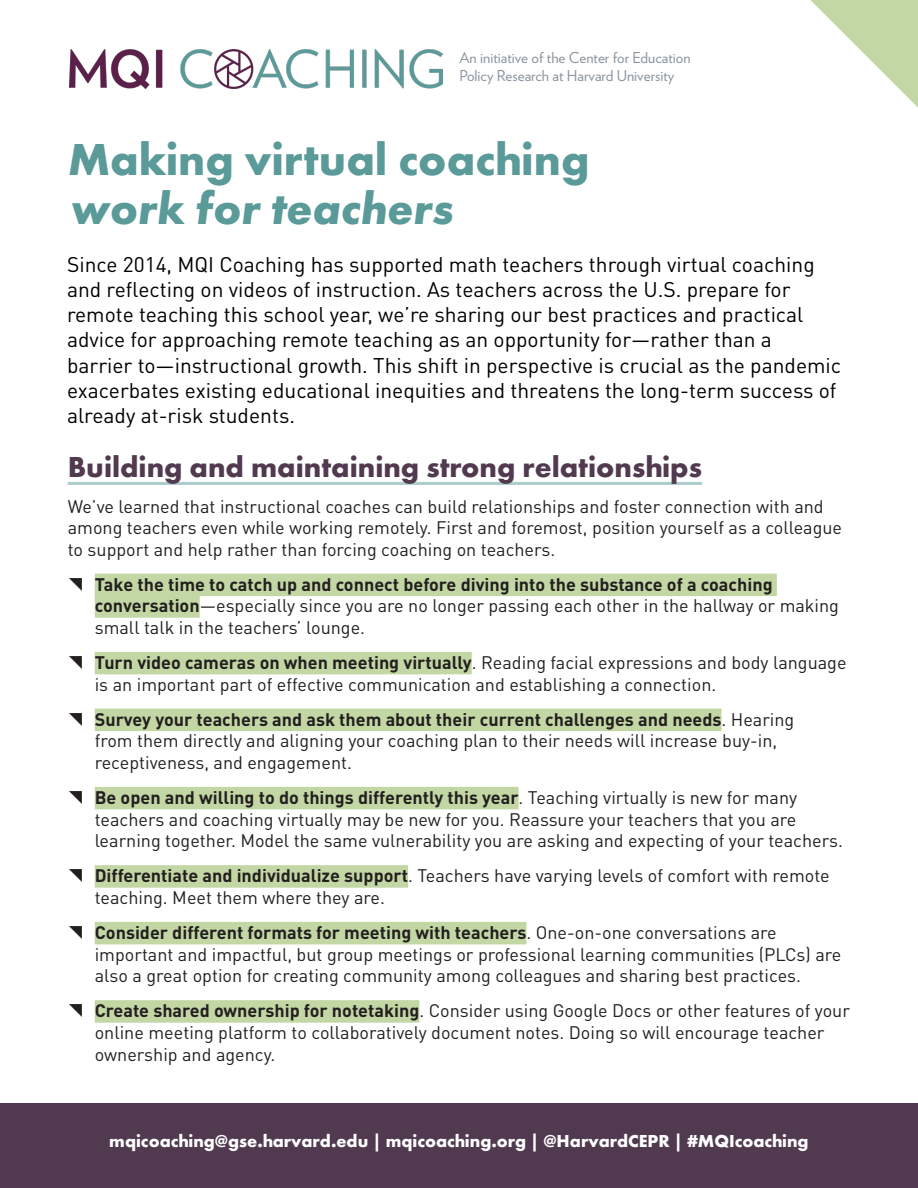
<style>
.page{position:relative;width:918px;height:1188px;background:#fff}
.page>*{position:absolute;margin:0;border:0;box-sizing:border-box;transform-origin:0 0}
.t1{font:700 46.5px "Futura PT";color:#5a9a98}
.t2{font:italic 700 46.5px "Futura PT";color:#5a9a98}
.t3{font:700 30px "Futura PT";color:#513a4f}
.t4{font:21px/25.2px "DIN Pro";color:#000}
.t5{font:18px/21.6px "DIN Pro";color:#231f20}
.t6{font:700 18px "Futura PT";color:#fff}
.t7{font:15px/18px "Verlag";color:#8996a0}
.s1{font-weight:700}
</style>
<div class="page">
<svg style="left:810px;top:0;width:108px;height:108px"></svg>
<hr style="left:68px;top:482px;width:634px;height:3px;background:#accdcb">
<div style="left:95px;top:574px;width:682px;height:22px;background:#c3d7a4"></div>
<div style="left:95px;top:595px;width:105px;height:23px;background:#c3d7a4"></div>
<div style="left:95px;top:652px;width:377px;height:22px;background:#c3d7a4"></div>
<div style="left:95px;top:709px;width:627px;height:22px;background:#c3d7a4"></div>
<div style="left:95px;top:787px;width:424px;height:22px;background:#c3d7a4"></div>
<div style="left:95px;top:865px;width:313px;height:23px;background:#c3d7a4"></div>
<div style="left:95px;top:922px;width:431px;height:22px;background:#c3d7a4"></div>
<div style="left:95px;top:1000px;width:324px;height:23px;background:#c3d7a4"></div>
<div style="left:0;top:1104px;width:918px;height:84px;background:#513a4f"></div>
<img style="left:69px;top:50px;width:373px;height:39px">
<p class="t7" style="left:459px;top:48px;width:233px">An initiative of the Center for Education<br>Policy Research at Harvard University</p>
<p class="t1" style="left:68px;top:129px;width:523px">Making virtual coaching</p>
<p class="t2" style="left:71px;top:180px;width:384px">work for teachers</p>
<p class="t4" style="left:67px;top:251px;width:776px">Since 2014, MQI Coaching has supported math teachers through virtual coaching and reflecting on videos of instruction. As teachers across the U.S. prepare for remote teaching this school year, we’re sharing our best practices and practical advice for approaching remote teaching as an opportunity for—rather than a barrier to—instructional growth. This shift in perspective is crucial as the pandemic exacerbates existing educational inequities and threatens the long-term success of already at-risk students.</p>
<p class="t3" style="left:68px;top:448px;width:636px">Building and maintaining strong relationships</p>
<p class="t5" style="left:68px;top:495px;width:776px">We’ve learned that instructional coaches can build relationships and foster connection with and among teachers even while working remotely. First and foremost, position yourself as a colleague to support and help rather than forcing coaching on teachers.</p>
<p class="t5" style="left:95px;top:573px;width:746px"><span class="s1">Take the time to catch up and connect before diving into the substance of a coaching conversation</span>—especially since you are no longer passing each other in the hallway or making small talk in the teachers’ lounge.</p>
<p class="t5" style="left:95px;top:651px;width:753px"><span class="s1">Turn video cameras on when meeting virtually</span>. Reading facial expressions and body language is an important part of effective communication and establishing a connection.</p>
<p class="t5" style="left:95px;top:708px;width:701px"><span class="s1">Survey your teachers and ask them about their current challenges and needs</span>. Hearing from them directly and aligning your coaching plan to their needs will increase buy-in, receptiveness, and engagement.</p>
<p class="t5" style="left:95px;top:786px;width:750px"><span class="s1">Be open and willing to do things differently this year</span>. Teaching virtually is new for many teachers and coaching virtually may be new for you. Reassure your teachers that you are learning together. Model the same vulnerability you are asking and expecting of your teachers.</p>
<p class="t5" style="left:95px;top:864px;width:737px"><span class="s1">Differentiate and individualize support</span>. Teachers have varying levels of comfort with remote teaching. Meet them where they are.</p>
<p class="t5" style="left:95px;top:921px;width:748px"><span class="s1">Consider different formats for meeting with teachers</span>. One-on-one conversations are important and impactful, but group meetings or professional learning communities (PLCs) are also a great option for creating community among colleagues and sharing best practices.</p>
<p class="t5" style="left:95px;top:999px;width:757px"><span class="s1">Create shared ownership for notetaking</span>. Consider using Google Docs or other features of your online meeting platform to collaboratively document notes. Doing so will encourage teacher ownership and agency.</p>
<p class="t6" style="left:109px;top:1129px;width:701px">mqicoaching@gse.harvard.edu | mqicoaching.org | @HarvardCEPR | #MQIcoaching</p>
</div>
